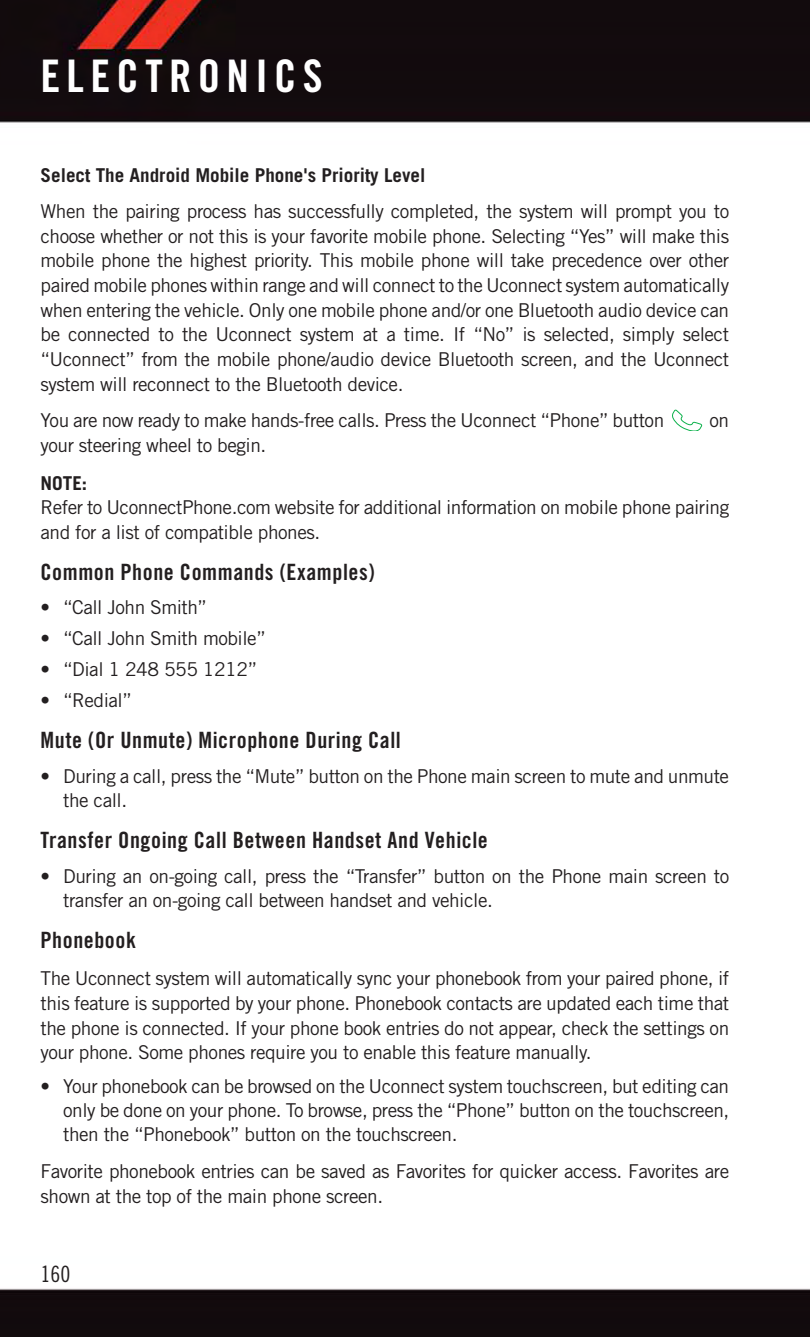
<style>
.page{position:relative;width:810px;height:1337px;background:#fff}
.page>*{position:absolute;margin:0;border:0;box-sizing:border-box;transform-origin:0 0}
.t1{font:45px "Trade Gothic LT Std Bd Cn 20";letter-spacing:.14em;color:#fff}
.t2{font:22.5px "Trade Gothic LT Std Bd Cn 20";letter-spacing:.025em;color:#231f20}
.t3{font:22.5px "Trade Gothic LT Std Cn 18";color:#231f20}
.t4{font:19.12px/24.8px "Trade Gothic LT Std";letter-spacing:-.025em;color:#231f20}
.t5{font:700 19.12px "Trade Gothic LT Std";color:#231f20}
</style>
<div class="page">
<img style="left:0;top:0;width:810px;height:1336px">
<svg style="left:673px;top:410px;width:29px;height:20px"></svg>
<h1 class="t1" style="left:40px;top:60px;width:284px">ELECTRONICS</h1>
<p class="t5" style="left:41px;top:168px;width:386px">Select The Android Mobile Phone's Priority Level</p>
<p class="t4" style="left:41px;top:200px;width:690px;text-align:justify">When the pairing process has successfully completed, the system will prompt you to choose whether or not this is your favorite mobile phone. Selecting “Yes” will make this mobile phone the highest priority. This mobile phone will take precedence over other paired mobile phones within range and will connect to the Uconnect system automatically when entering the vehicle. Only one mobile phone and/or one Bluetooth audio device can be connected to the Uconnect system at a time. If “No” is selected, simply select “Uconnect” from the mobile phone/audio device Bluetooth screen, and the Uconnect system will reconnect to the Bluetooth device.</p>
<p class="t4" style="left:41px;top:409px;width:625px">You are now ready to make hands-free calls. Press the Uconnect “Phone” button</p>
<p class="t4" style="left:709px;top:409px;width:21px">on</p>
<p class="t4" style="left:41px;top:434px;width:227px">your steering wheel to begin.</p>
<p class="t5" style="left:41px;top:476px;width:48px">NOTE:</p>
<p class="t4" style="left:41px;top:497px;width:690px">Refer to UconnectPhone.com website for additional information on mobile phone pairing and for a list of compatible phones.</p>
<p class="t2" style="left:41px;top:563px;width:336px">Common Phone Commands (Examples)</p>
<p class="t4" style="left:41px;top:597px;width:168px">• “Call John Smith”</p>
<p class="t4" style="left:41px;top:627px;width:227px">• “Call John Smith mobile”</p>
<p class="t4" style="left:41px;top:658px;width:218px">• “Dial 1 248 555 1212”</p>
<p class="t4" style="left:41px;top:689px;width:93px">• “Redial”</p>
<p class="t2" style="left:41px;top:731px;width:362px">Mute (Or Unmute) Microphone During Call</p>
<p class="t4" style="left:63px;top:765px;width:668px;line-height:24.1px;text-indent:-23px">• During a call, press the “Mute” button on the Phone main screen to mute and unmute the call.</p>
<p class="t2" style="left:41px;top:832px;width:449px">Transfer Ongoing Call Between Handset And Vehicle</p>
<p class="t4" style="left:63px;top:866px;width:668px;line-height:24.1px;text-indent:-23px">• During an on-going call, press the “Transfer” button on the Phone main screen to transfer an on-going call between handset and vehicle.</p>
<p class="t2" style="left:41px;top:932px;width:97px">Phonebook</p>
<p class="t4" style="left:41px;top:968px;width:690px;text-align:justify">The Uconnect system will automatically sync your phonebook from your paired phone, if this feature is supported by your phone. Phonebook contacts are updated each time that the phone is connected. If your phone book entries do not appear, check the settings on your phone. Some phones require you to enable this feature manually.</p>
<p class="t4" style="left:63px;top:1076px;width:668px;line-height:24.1px;text-align:justify;text-indent:-23px">• Your phonebook can be browsed on the Uconnect system touchscreen, but editing can only be done on your phone. To browse, press the “Phone” button on the touchscreen, then the “Phonebook” button on the touchscreen.</p>
<p class="t4" style="left:41px;top:1160px;width:690px">Favorite phonebook entries can be saved as Favorites for quicker access. Favorites are shown at the top of the main phone screen.</p>
<p class="t3" style="left:40px;top:1266px;width:31px">160</p>
</div>
